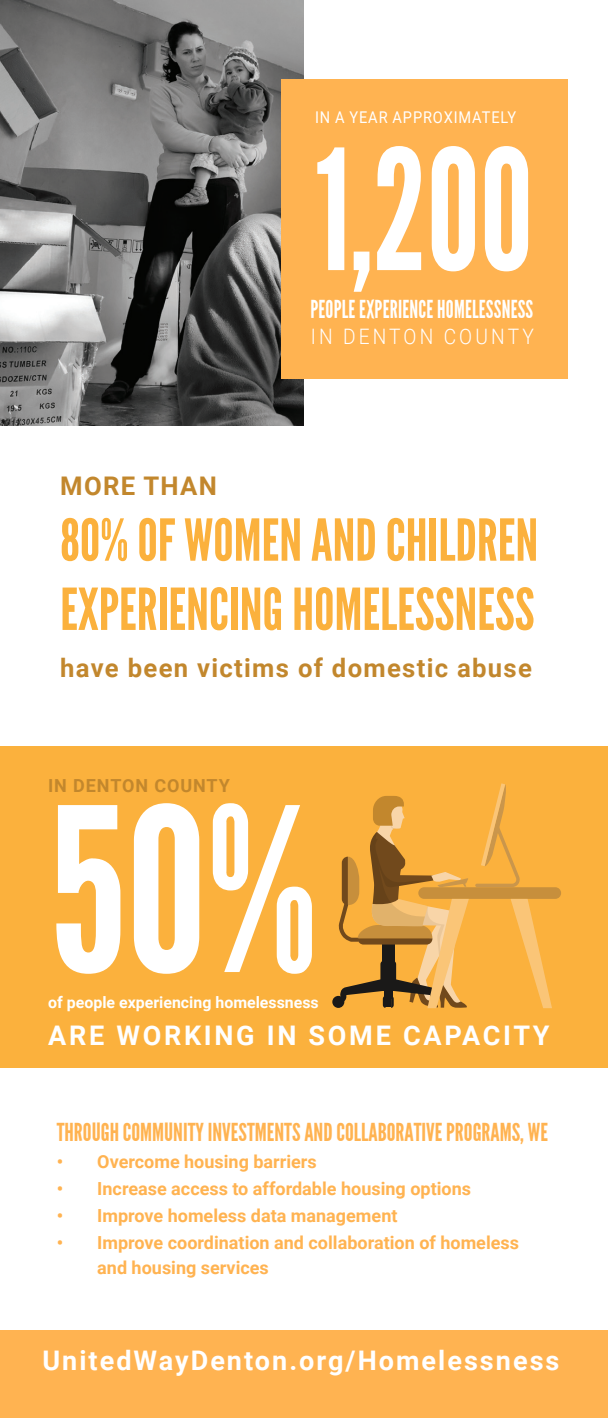
<style>
.page{position:relative;width:608px;height:1418px;background:#fff}
.page>*{position:absolute;margin:0;border:0;box-sizing:border-box;transform-origin:0 0}
.t1{font:227.03px "League Gothic";color:#fff}
.t2{font:166.95px "League Gothic";color:#fff;scale:.9 1}
.t3{font:57.6px/69.3px "League Gothic";color:#fbb13d}
.t4{font:700 27px "Roboto";letter-spacing:.075em;color:#fff}
.t5{font:700 27px "Roboto";letter-spacing:.1em;color:#fff}
.t6{font:700 25.65px "Roboto";letter-spacing:.05em;color:#c2872d}
.t7{font:24.75px "League Gothic";color:#ffb351}
.t8{font:24.75px "League Gothic";letter-spacing:.01em;color:#fff;scale:.9 1}
.t9{font:300 21.38px "Roboto";letter-spacing:.165em;color:#fff;scale:.9 1}
.t10{font:700 18px/24.8px "Roboto";color:#ffb351}
.t11{font:700 18px "Roboto";letter-spacing:.05em;color:#c2872d}
.t12{font:16.2px "Roboto";letter-spacing:.06em;color:#fff;scale:.9 1}
.t13{font:700 15.97px "Roboto";color:#fff}
</style>
<div class="page">
<img style="left:0;top:0;width:304px;height:425px">
<div style="left:281px;top:79px;width:286px;height:299px;background:#ffb351"></div>
<div style="left:0;top:746px;width:608px;height:321px;background:#fbb13d"></div>
<svg style="left:332px;top:996px;width:12px;height:12px"></svg>
<div style="left:334px;top:997px;width:9px;height:9px;background:#1a1918;border-radius:50%"></div>
<div style="left:418px;top:887px;width:143px;height:12px;background:#c78f3c;border-radius:6px"></div>
<svg style="left:510px;top:899px;width:42px;height:109px"></svg>
<svg style="left:475px;top:783px;width:45px;height:104px"></svg>
<svg style="left:337px;top:796px;width:131px;height:212px"></svg>
<div style="left:0;top:1330px;width:608px;height:88px;background:#ffb351"></div>
<p class="t12" style="left:315px;top:106px;width:225px">IN A YEAR APPROXIMATELY</p>
<p class="t2" style="left:315px;top:115px;width:243px">1,200</p>
<p class="t8" style="left:310px;top:295px;width:249px">PEOPLE EXPERIENCE HOMELESSNESS</p>
<p class="t9" style="left:311px;top:321px;width:249px">IN DENTON COUNTY</p>
<p class="t6" style="left:60px;top:468px;width:158px">MORE THAN</p>
<p class="t3" style="left:60px;top:506px;width:479px">80% OF WOMEN AND CHILDREN<br>EXPERIENCING HOMELESSNESS</p>
<p class="t6" style="left:60px;top:650px;width:473px">have been victims of domestic abuse</p>
<p class="t11" style="left:48px;top:773px;width:183px">IN DENTON COUNTY</p>
<p class="t1" style="left:48px;top:761px;width:271px">50%</p>
<p class="t13" style="left:48px;top:990px;width:272px">of people experiencing homelessness</p>
<p class="t5" style="left:48px;top:1016px;width:503px">ARE WORKING IN SOME CAPACITY</p>
<p class="t7" style="left:57px;top:1118px;width:492px">THROUGH COMMUNITY INVESTMENTS AND COLLABORATIVE PROGRAMS, WE</p>
<p class="t10" style="left:57px;top:1148px;width:261px">• Overcome housing barriers</p>
<p class="t10" style="left:57px;top:1175px;width:415px">• Increase access to affordable housing options</p>
<p class="t10" style="left:57px;top:1202px;width:342px">• Improve homeless data management</p>
<p class="t10" style="left:97px;top:1229px;width:423px;text-indent:-40px">• Improve coordination and collaboration of homeless and housing services</p>
<p class="t4" style="left:42px;top:1341px;width:518px">UnitedWayDenton.org/Homelessness</p>
</div>
